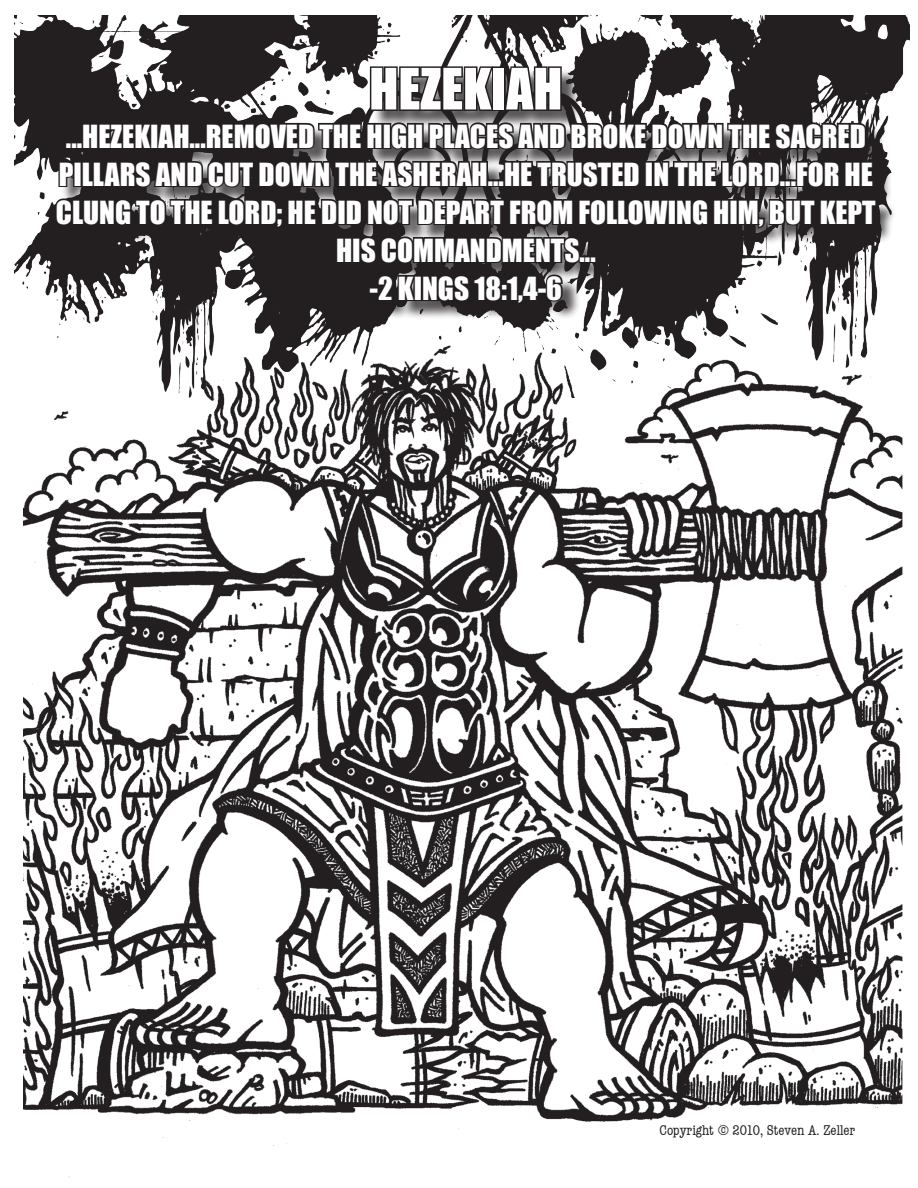
<style>
.page{position:relative;width:918px;height:1188px;background:#fff}
.page>*{position:absolute;margin:0;border:0;box-sizing:border-box;transform-origin:0 0}
.t1{font:52.65px "Impact";color:#fff}
.t2{font:29.25px/38.1px "Impact";color:#fff;text-align:center}
.t3{font:condensed 14.7px "American Typewriter";color:#231f20}
</style>
<div class="page">
<img style="left:24px;top:397px;width:879px;height:780px">
<img style="left:14px;top:15px;width:895px;height:382px">
<div style="left:58px;top:68px;width:838px;height:254px;background:#231f20;opacity:.75"></div>
<svg style="left:53px;top:50px;width:826px;height:256px;background:#4b4849"></svg>
<p class="t1" style="left:369px;top:56px;width:195px">HEZEKIAH</p>
<p class="t2" style="left:56px;top:117px;width:821px">...HEZEKIAH...REMOVED THE HIGH PLACES AND BROKE DOWN THE SACRED PILLARS AND CUT DOWN THE ASHERAH...HE TRUSTED IN THE LORD...FOR HE CLUNG TO THE LORD; HE DID NOT DEPART FROM FOLLOWING HIM, BUT KEPT HIS COMMANDMENTS...</p>
<p class="t2" style="left:370px;top:269px;width:194px">-2 KINGS 18:1,4-6</p>
<p class="t3" style="left:660px;top:1119px;width:197px">Copyright © 2010, Steven A. Zeller</p>
</div>
